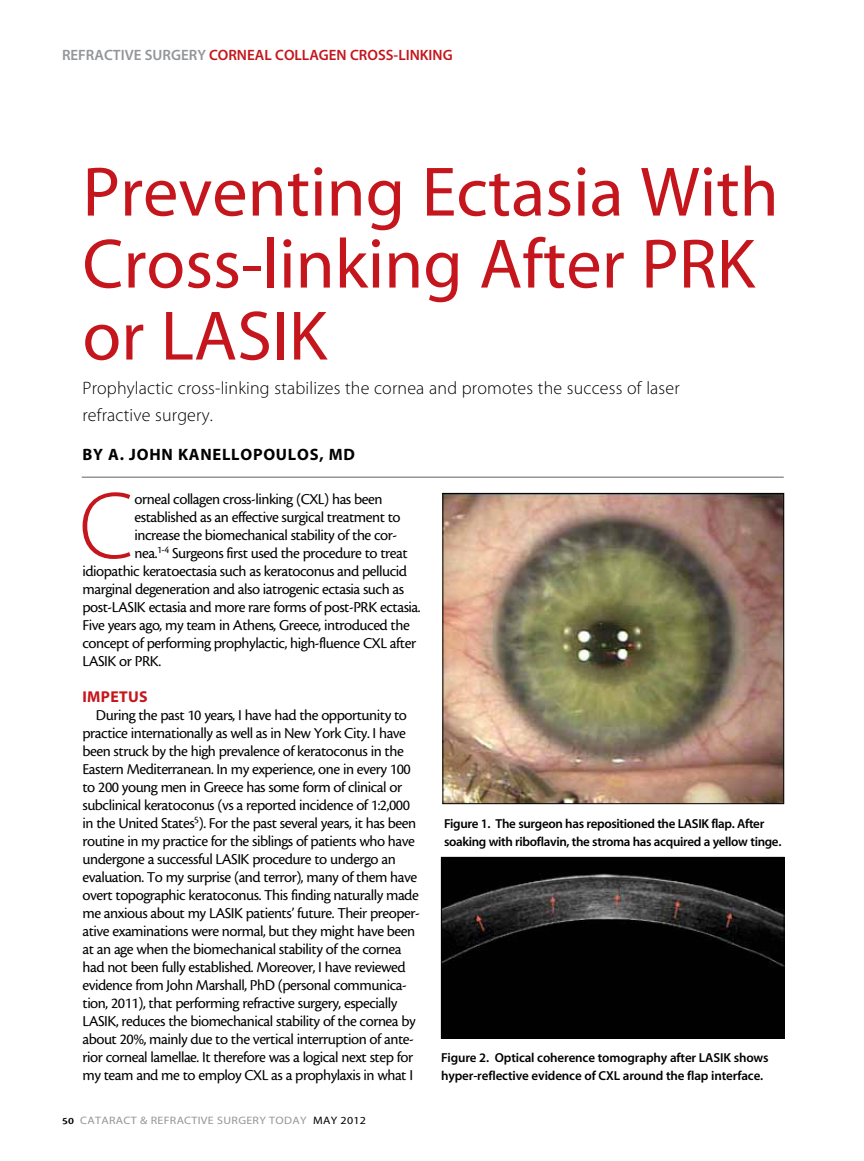
<style>
.page{position:relative;width:864px;height:1161px;background:#fff}
.page>*{position:absolute;margin:0;border:0;box-sizing:border-box;transform-origin:0 0}
.t1{font:95.85px "Myriad MM 215 600";color:#c4161c}
.t2{font:70.5px/72px "Myriad MM 400 600";color:#c4161c}
.t3{font:18px/27px "Myriad MM 215 600";letter-spacing:.01em;color:#000}
.t4{font:16.5px "Myriad MM 700 600";letter-spacing:.045em;color:#000}
.t5{font:15.75px/18px "Cronos MM 408 10";letter-spacing:-.03em;color:#000}
.t6{font:15.75px "Myriad MM 700 600";letter-spacing:.02em;color:#c4161c}
.t7{font:15px "Myriad MM 565 600";color:#c4161c}
.t8{font:13.05px/18px "Myriad MM 565 600";letter-spacing:-.025em;color:#000}
.t9{font:10.8px "Myriad MM 400 600";letter-spacing:.025em;color:#939598;scale:1.11 1}
.s1{color:#939598}
.s2{font-family:"Cronos MM 574 8";font-size:10.2px;color:#000}
.s3{color:#000}
</style>
<div class="page">
<hr style="left:82px;top:477px;width:702px;height:1px;background:#939598">
<img style="left:444px;top:495px;width:338px;height:307px">
<div style="left:442px;top:493px;width:342px;height:311px;border:1px solid #000"></div>
<img style="left:443px;top:859px;width:339px;height:178px">
<div style="left:441px;top:857px;width:343px;height:182px;border:1px solid #000"></div>
<p class="t7" style="left:62px;top:47px;width:392px"><span class="s1">Refractive Surgery</span> Corneal Collagen Cross-linking</p>
<h2 class="t2" style="left:82px;top:160px;width:698px">Preventing Ectasia With<br>Cross-linking After PRK or LASIK</h2>
<p class="t3" style="left:82px;top:375px;width:599px">Prophylactic cross-linking stabilizes the cornea and promotes the success of laser refractive surgery.</p>
<p class="t4" style="left:82px;top:446px;width:274px">BY A. JOHN KANELLOPOULOS, MD</p>
<h1 class="t1" style="left:79px;top:480px;width:56px">C</h1>
<p class="t5" style="left:135px;top:490px;width:249px">orneal collagen cross-linking (CXL) has been</p>
<p class="t5" style="left:135px;top:508px;width:268px">established as an effective surgical treatment to</p>
<p class="t5" style="left:135px;top:526px;width:264px">increase the biomechanical stability of the cor-</p>
<p class="t5" style="left:135px;top:544px;width:275px">nea.<sup>1-4</sup> Surgeons first used the procedure to treat</p>
<p class="t5" style="left:82px;top:562px;width:326px">idiopathic keratoectasia such as keratoconus and pellucid</p>
<p class="t5" style="left:82px;top:580px;width:323px">marginal degeneration and also iatrogenic ectasia such as</p>
<p class="t5" style="left:82px;top:598px;width:340px">post-LASIK ectasia and more rare forms of post-PRK ectasia.</p>
<p class="t5" style="left:82px;top:616px;width:329px">Five years ago, my team in Athens, Greece, introduced the</p>
<p class="t5" style="left:82px;top:634px;width:335px">concept of performing prophylactic, high-fluence CXL after</p>
<p class="t5" style="left:82px;top:652px;width:80px">LASIK or PRK.</p>
<p class="t6" style="left:82px;top:689px;width:67px">IMPETUS</p>
<p class="t5" style="left:82px;top:706px;width:339px;text-indent:13px">During the past 10 years, I have had the opportunity to practice internationally as well as in New York City. I have been struck by the high prevalence of keratoconus in the Eastern Mediterranean. In my experience, one in every 100 to 200 young men in Greece has some form of clinical or subclinical keratoconus (vs a reported incidence of 1:2,000 in the United States<sup>5</sup>). For the past several years, it has been routine in my practice for the siblings of patients who have undergone a successful LASIK procedure to undergo an evaluation. To my surprise (and terror), many of them have overt topographic keratoconus. This finding naturally made me anxious about my LASIK patients’ future. Their preoper&shy;ative examinations were normal, but they might have been at an age when the biomechanical stability of the cornea had not been fully established. Moreover, I have reviewed evidence from John Marshall, PhD (personal communica&shy;tion, 2011), that performing refractive surgery, especially LASIK, reduces the biomechanical stability of the cornea by about 20%, mainly due to the vertical interruption of ante&shy;rior corneal lamellae. It therefore was a logical next step for my team and me to employ CXL as a prophylaxis in what I</p>
<p class="t9" style="left:62px;top:1115px;width:275px"><span class="s2">50</span> Cataract &amp; Refractive Surgery Today <span class="s3">may 2012</span></p>
<p class="t8" style="left:444px;top:815px;width:339px">Figure 1. The surgeon has repositioned the LASIK flap. After soaking with riboflavin, the stroma has acquired a yellow tinge.</p>
<p class="t8" style="left:441px;top:1049px;width:329px">Figure 2. Optical coherence tomography after LASIK shows hyper-reflective evidence of CXL around the flap interface.</p>
</div>
